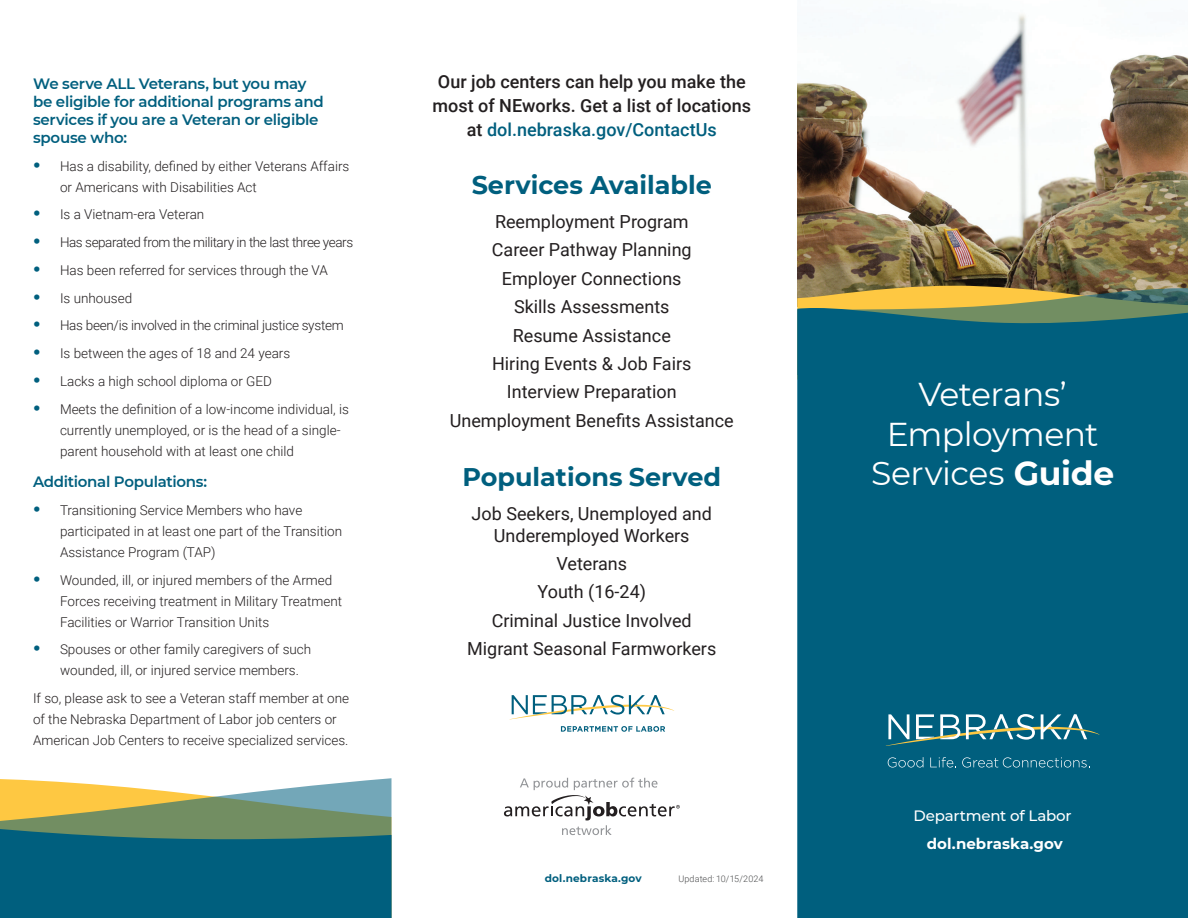
<style>
.page{position:relative;width:1188px;height:918px;background:#fff}
.page>*{position:absolute;margin:0;border:0;box-sizing:border-box;transform-origin:0 0}
.t1{font:33px/39.6px "Montserrat";letter-spacing:-.015em;color:#fff;text-align:center}
.t2{font:700 25.5px "Montserrat";color:#005f7e}
.t3{font:18px/21.6px "Roboto";color:#231f20;text-align:center}
.t4{font:500 18px/24px "Roboto";color:#231f20;text-align:center}
.Subhead_1{font:600 15px/18px "Montserrat";letter-spacing:-.02em;color:#005f7e}
.t5{font:500 15px "Montserrat";letter-spacing:-.015em;color:#fff}
.t6{font:700 15px "Montserrat";letter-spacing:.005em;color:#fff}
.Body_Copy{font:300 13.5px/21px "Roboto";color:#231f20}
.Body_Copy-2{font:300 13.5px "Roboto";letter-spacing:-.03em;color:#231f20}
.Body_Copy-3{font:300 13.5px "Roboto";letter-spacing:-.02em;color:#231f20}
.t7{font:700 10.5px "Montserrat";letter-spacing:.015em;color:#005f7e}
.t8{font:300 9px "Roboto";letter-spacing:.015em;color:#4b4c4d}
.s1{font-family:"Montserrat";font-weight:700;font-size:21px;color:#005f7e}
.s2{color:#005f7e}
.s3{font-weight:700}
</style>
<div class="page">
<img style="left:797px;top:14px;width:391px;height:272px">
<svg style="left:797px;top:286px;width:391px;height:21px;background:#b59f4c"></svg>
<div style="left:797px;top:307px;width:391px;height:611px;background:#005f7e"></div>
<svg style="left:888px;top:757px;width:35px;height:11px"></svg>
<svg style="left:930px;top:757px;width:26px;height:11px"></svg>
<svg style="left:962px;top:757px;width:128px;height:11px"></svg>
<svg style="left:886px;top:714px;width:213px;height:32px;background:#418494"></svg>
<svg style="left:0;top:778px;width:392px;height:49px"></svg>
<svg style="left:0;top:827px;width:392px;height:91px;background:#0b637b"></svg>
<svg style="left:511px;top:695px;width:163px;height:24px"></svg>
<svg style="left:561px;top:726px;width:104px;height:6px"></svg>
<svg style="left:504px;top:778px;width:176px;height:57px"></svg>
<p class="Subhead_1" style="left:33px;top:74px;width:292px">We serve ALL Veterans, but you may be eligible for additional programs and services if you are a Veteran or eligible spouse who:</p>
<p class="Body_Copy" style="left:60px;top:155px;width:291px;text-indent:-27px"><span class="s1">•</span> Has a disability, defined by either Veterans Affairs or Americans with Disabilities Act</p>
<p class="Body_Copy" style="left:33px;top:204px;width:173px"><span class="s1">•</span> Is a Vietnam-era Veteran</p>
<p class="Body_Copy-2" style="left:33px;top:233px;width:322px"><span class="s1">•</span> Has separated from the military in the last three years</p>
<p class="Body_Copy" style="left:33px;top:259px;width:296px"><span class="s1">•</span> Has been referred for services through the VA</p>
<p class="Body_Copy" style="left:33px;top:287px;width:101px"><span class="s1">•</span> Is unhoused</p>
<p class="Body_Copy-3" style="left:33px;top:316px;width:312px"><span class="s1">•</span> Has been/is involved in the criminal justice system</p>
<p class="Body_Copy" style="left:33px;top:342px;width:259px"><span class="s1">•</span> Is between the ages of 18 and 24 years</p>
<p class="Body_Copy" style="left:33px;top:370px;width:240px"><span class="s1">•</span> Lacks a high school diploma or GED</p>
<p class="Body_Copy" style="left:60px;top:398px;width:290px;text-indent:-27px"><span class="s1">•</span> Meets the definition of a low-income individual, is currently unemployed, or is the head of a single&shy;parent household with at least one child</p>
<p class="Subhead_1" style="left:33px;top:472px;width:176px">Additional Populations:</p>
<p class="Body_Copy" style="left:60px;top:499px;width:284px;text-indent:-27px"><span class="s1">•</span> Transitioning Service Members who have participated in at least one part of the Transition<br>Assistance Program (TAP)</p>
<p class="Body_Copy" style="left:60px;top:569px;width:284px;text-indent:-27px"><span class="s1">•</span> Wounded, ill, or injured members of the Armed<br>Forces receiving treatment in Military Treatment<br>Facilities or Warrior Transition Units</p>
<p class="Body_Copy" style="left:60px;top:639px;width:253px;text-indent:-27px"><span class="s1">•</span> Spouses or other family caregivers of such wounded, ill, or injured service members.</p>
<p class="Body_Copy" style="left:33px;top:687px;width:318px">If so, please ask to see a Veteran staff member at one of the Nebraska Department of Labor job centers or<br>American Job Centers to receive specialized services.</p>
<p class="t4" style="left:433px;top:69px;width:320px">Our job centers can help you make the most of NEworks. Get a list of locations at <span class="s2">dol.nebraska.gov/ContactUs</span></p>
<p class="t2" style="left:472px;top:167px;width:242px">Services Available</p>
<p class="t3" style="left:495px;top:210px;width:195px">Reemployment Program</p>
<p class="t3" style="left:492px;top:239px;width:201px">Career Pathway Planning</p>
<p class="t3" style="left:502px;top:267px;width:181px">Employer Connections</p>
<p class="t3" style="left:514px;top:295px;width:157px">Skills Assessments</p>
<p class="t3" style="left:513px;top:324px;width:160px">Resume Assistance</p>
<p class="t3" style="left:492px;top:352px;width:201px">Hiring Events &amp; Job Fairs</p>
<p class="t3" style="left:507px;top:380px;width:171px">Interview Preparation</p>
<p class="t3" style="left:450px;top:409px;width:286px">Unemployment Benefits Assistance</p>
<p class="t2" style="left:462px;top:459px;width:260px">Populations Served</p>
<p class="t3" style="left:472px;top:502px;width:242px">Job Seekers, Unemployed and<br>Underemployed Workers</p>
<p class="t3" style="left:556px;top:552px;width:72px">Veterans</p>
<p class="t3" style="left:538px;top:580px;width:110px">Youth (16-24)</p>
<p class="t3" style="left:492px;top:609px;width:202px">Criminal Justice Involved</p>
<p class="t3" style="left:467px;top:637px;width:251px">Migrant Seasonal Farmworkers</p>
<p class="t7" style="left:545px;top:871px;width:99px">dol.nebraska.gov</p>
<p class="t8" style="left:678px;top:873px;width:87px">Updated: 10/15/2024</p>
<p class="t1" style="left:871px;top:373px;width:245px">Veterans’<br>Employment<br>Services <span class="s3">Guide</span></p>
<p class="t5" style="left:914px;top:805px;width:160px">Department of Labor</p>
<p class="t6" style="left:927px;top:833px;width:137px">dol.nebraska.gov</p>
</div>
